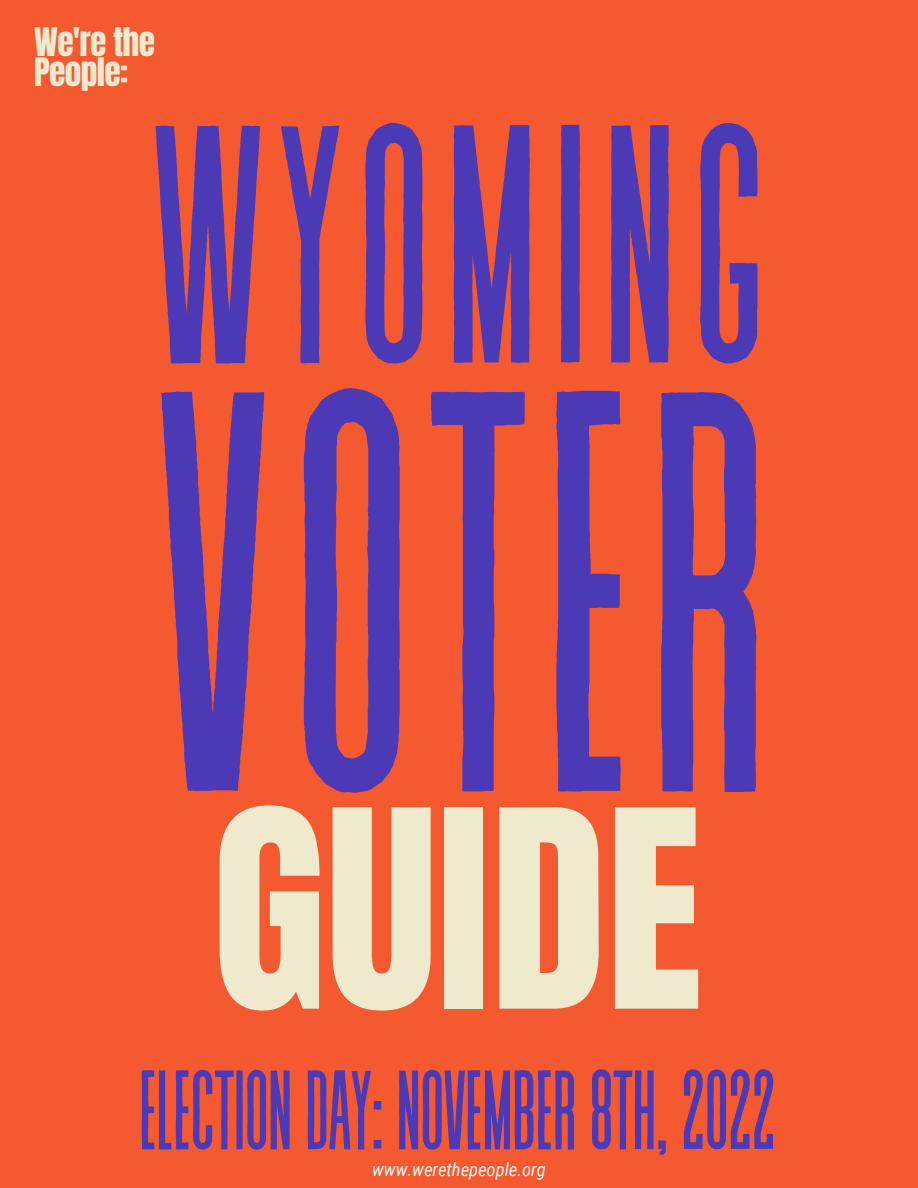
<style>
.page{position:relative;width:918px;height:1188px;background:#f4592f}
.page>*{position:absolute;margin:0;border:0;box-sizing:border-box;transform-origin:0 0}
.t1{font:570px "Revive 80 Tall";color:#4b39b5}
.t2{font:339px "Revive 80 Tall";letter-spacing:.02em;color:#4b39b5}
.t3{font:234.45px "Anton";color:#efe9ce}
.t4{font:112.5px "Revive 80 Tall";letter-spacing:-.03em;color:#4b39b5}
.t5{font:33.45px/29.2px "Anton";letter-spacing:-.02em;color:#efe9ce}
.t6{font:italic 18.45px "Roboto Condensed";color:#f5f5ef}
</style>
<div class="page">
<p class="t5" style="left:34px;top:28px;width:122px">We're the<br>People:</p>
<h2 class="t2" style="left:149px;top:71px;width:622px">WYOMING</h2>
<h1 class="t1" style="left:142px;top:301px;width:636px">VOTER</h1>
<h3 class="t3" style="left:212px;top:742px;width:492px">GUIDE</h3>
<p class="t4" style="left:138px;top:1053px;width:641px">ELECTIONDAY:NOVEMBER8TH,2022</p>
<p class="t6" style="left:372px;top:1159px;width:175px">www.werethepeople.org</p>
</div>
